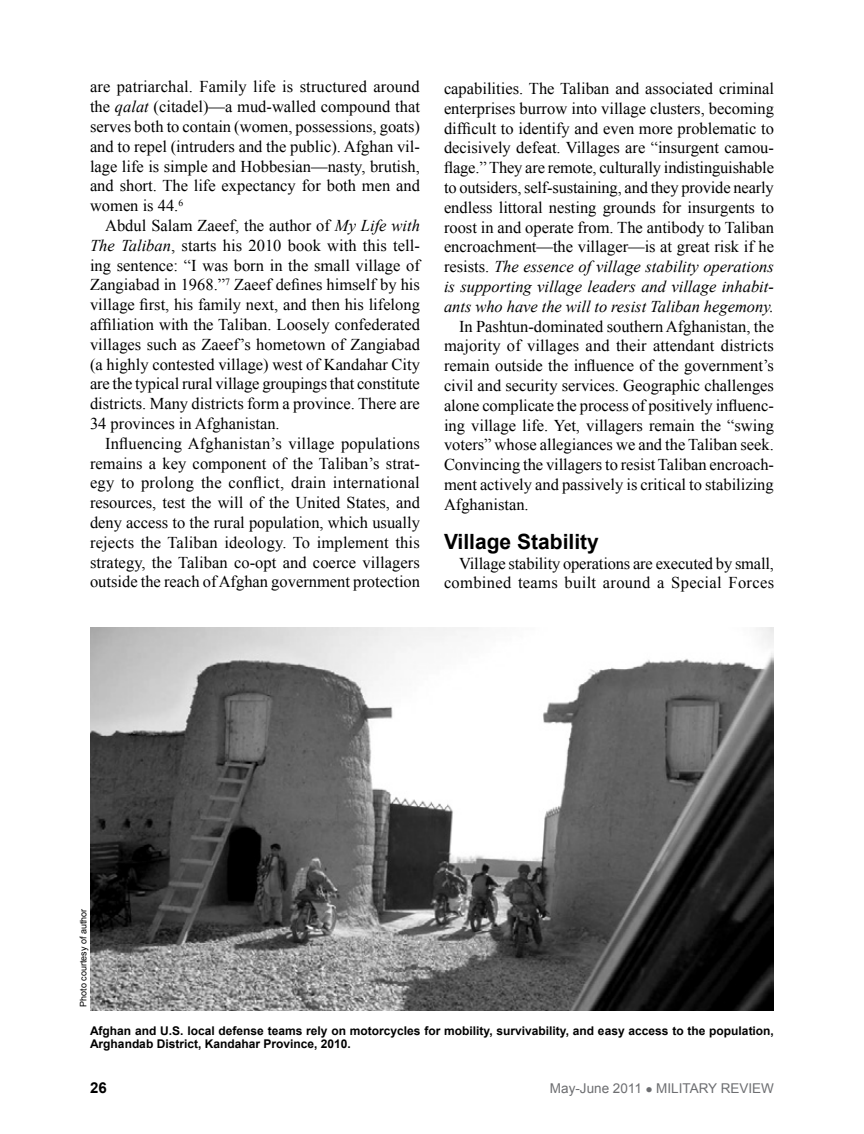
<style>
.page{position:relative;width:864px;height:1134px;background:#fff}
.page>*{position:absolute;margin:0;border:0;box-sizing:border-box;transform-origin:0 0}
.subhead{font:700 21px "Arial";color:#000}
.fob{font:16.5px/19.8px "Times New Roman";color:#000;text-align:justify}
.subhead-2{font:700 15px "Arial";color:#000}
.subhead-3{font:13.5px "Arial";color:#6d6e71}
.cutline{font:700 12px/12.8px "Arial";color:#000}
.photocred{font:9px "Arial";color:#000}
.s1{font-style:italic}
</style>
<div class="page">
<img style="left:90px;top:627px;width:684px;height:384px">
<p class="fob" style="left:90px;top:77px;width:332px">are patriarchal. Family life is structured around the <span class="s1">qalat</span> (citadel)—a mud-walled compound that serves both to contain (women, possessions, goats) and to repel (intruders and the public). Afghan vil&shy;lage life is simple and Hobbesian—nasty, brutish, and short. The life expectancy for both men and women is 44.<sup>6</sup></p>
<p class="fob" style="left:90px;top:215px;width:332px;text-indent:15px">Abdul Salam Zaeef, the author of <span class="s1">My Life with The Taliban</span>, starts his 2010 book with this tell&shy;ing sentence: “I was born in the small village of Zangiabad in 1968.”<sup>7</sup> Zaeef defines himself by his village first, his family next, and then his lifelong affiliation with the Taliban. Loosely confederated villages such as Zaeef’s hometown of Zangiabad (a highly contested village) west of Kandahar City are the typical rural village groupings that constitute districts. Many districts form a province. There are 34 provinces in Afghanistan.</p>
<p class="fob" style="left:90px;top:433px;width:332px;text-indent:15px">Influencing Afghanistan’s village populations remains a key component of the Taliban’s strat&shy;egy to prolong the conflict, drain international resources, test the will of the United States, and deny access to the rural population, which usually rejects the Taliban ideology. To implement this strategy, the Taliban co-opt and coerce villagers outside the reach of Afghan government protection</p>
<p class="fob" style="left:444px;top:78px;width:332px">capabilities. The Taliban and associated criminal enterprises burrow into village clusters, becoming difficult to identify and even more problematic to decisively defeat. Villages are “insurgent camou&shy;flage.” They are remote, culturally indistinguishable to outsiders, self-sustaining, and they provide nearly endless littoral nesting grounds for insurgents to roost in and operate from. The antibody to Taliban encroachment—the villager—is at great risk if he resists. <span class="s1">The essence of village stability operations is supporting village leaders and village inhabit&shy;ants who have the will to resist Taliban hegemony.</span></p>
<p class="fob" style="left:444px;top:316px;width:332px;text-indent:15px">In Pashtun-dominated southern Afghanistan, the majority of villages and their attendant districts remain outside the influence of the government’s civil and security services. Geographic challenges alone complicate the process of positively influenc&shy;ing village life. Yet, villagers remain the “swing voters” whose allegiances we and the Taliban seek.<br>Convincing the villagers to resist Taliban encroach&shy;ment actively and passively is critical to stabilizing Afghanistan.</p>
<p class="subhead" style="left:444px;top:528px;width:156px">Village Stability</p>
<p class="fob" style="left:444px;top:553px;width:332px;text-align:right">Village stability operations are executed by small, combined teams built around a Special Forces</p>
<p class="photocred" style="left:78px;top:1007px;width:100px;rotate:-90deg">Photo courtesy of author</p>
<p class="cutline" style="left:90px;top:1025px;width:685px">Afghan and U.S. local defense teams rely on motorcycles for mobility, survivability, and easy access to the population,<br>Arghandab District, Kandahar Province, 2010.</p>
<p class="subhead-2" style="left:90px;top:1078px;width:18px">26</p>
<p class="subhead-3" style="left:550px;top:1080px;width:226px">May-June 2011 ● MILITARY REVIEW</p>
</div>
